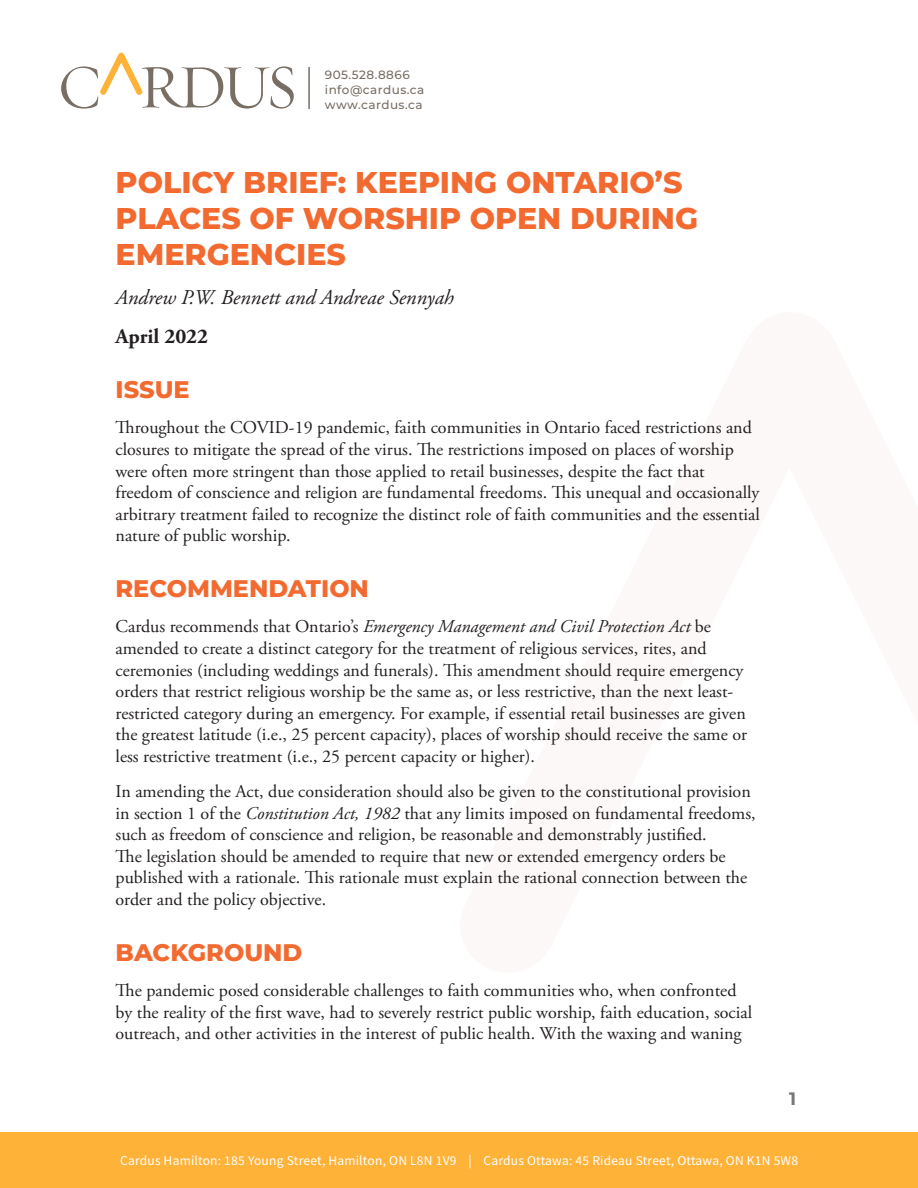
<style>
.page{position:relative;width:918px;height:1188px;background:#fff}
.page>*{position:absolute;margin:0;border:0;box-sizing:border-box;transform-origin:0 0}
.t1{font:100 30px/36px "Montserrat";color:#f26a30}
.t2{font:100 24px "Montserrat";color:#f26a30}
.Author_name{font:italic 21px "Adobe Garamond Pro";color:#231f20}
.Date{font:700 21px "Adobe Garamond Pro";color:#231f20}
.Paragraph_Text{font:18px/21.6px "Adobe Garamond Pro";color:#231f20}
.t3{font:100 18px "Montserrat";color:#777}
.t4{font:13.5px "Source Sans Variable";letter-spacing:.015em;color:#fff}
.t5{font:100 12px/15px "Montserrat";letter-spacing:.04em;color:#786e64}
.s1{font-style:italic}
</style>
<div class="page">
<div style="left:0;top:1133px;width:918px;height:55px;background:#ffb238"></div>
<svg style="left:61px;top:53px;width:233px;height:56px"></svg>
<hr style="left:308px;top:67px;width:2px;height:42px;background:#786e64">
<p class="t5" style="left:325px;top:67px;width:101px">905.528.8866 info@cardus.ca www.cardus.ca</p>
<p class="t1" style="left:116px;top:164px;width:584px">POLICY BRIEF: KEEPING ONTARIO’S<br>PLACES OF WORSHIP OPEN DURING<br>EMERGENCIES</p>
<p class="Author_name" style="left:116px;top:285px;width:340px">Andrew P.W. Bennett and Andreae Sennyah</p>
<p class="Date" style="left:116px;top:324px;width:94px">April 2022</p>
<h1 class="t2" style="left:116px;top:374px;width:76px">ISSUE</h1>
<p class="Paragraph_Text" style="left:116px;top:418px;width:646px">Throughout the COVID-19 pandemic, faith communities in Ontario faced restrictions and closures to mitigate the spread of the virus. The restrictions imposed on places of worship were often more stringent than those applied to retail businesses, despite the fact that freedom of conscience and religion are fundamental freedoms. This unequal and occasionally arbitrary treatment failed to recognize the distinct role of faith communities and the essential nature of public worship.</p>
<h1 class="t2" style="left:116px;top:573px;width:255px">RECOMMENDATION</h1>
<p class="Paragraph_Text" style="left:116px;top:617px;width:633px">Cardus recommends that Ontario’s <span class="s1">Emergency Management and Civil Protection Act</span> be amended to create a distinct category for the treatment of religious services, rites, and ceremonies (including weddings and funerals). This amendment should require emergency orders that restrict religious worship be the same as, or less restrictive, than the next least&shy;restricted category during an emergency. For example, if essential retail businesses are given the greatest latitude (i.e., 25 percent capacity), places of worship should receive the same or less restrictive treatment (i.e., 25 percent capacity or higher).</p>
<p class="Paragraph_Text" style="left:116px;top:781px;width:642px">In amending the Act, due consideration should also be given to the constitutional provision in section 1 of the <span class="s1">Constitution Act, 1982</span> that any limits imposed on fundamental freedoms, such as freedom of conscience and religion, be reasonable and demonstrably justified.<br>The legislation should be amended to require that new or extended emergency orders be published with a rationale. This rationale must explain the rational connection between the order and the policy objective.</p>
<h1 class="t2" style="left:116px;top:936px;width:188px">BACKGROUND</h1>
<p class="Paragraph_Text" style="left:116px;top:980px;width:638px">The pandemic posed considerable challenges to faith communities who, when confronted by the reality of the first wave, had to severely restrict public worship, faith education, social outreach, and other activities in the interest of public health. With the waxing and waning</p>
<p class="t3" style="left:789px;top:1087px;width:9px">1</p>
<p class="t4" style="left:120px;top:1153px;width:680px">Cardus Hamilton: 185 Young Street, Hamilton, ON L8N 1V9 | Cardus Ottawa: 45 Rideau Street, Ottawa, ON K1N 5W8</p>
</div>
